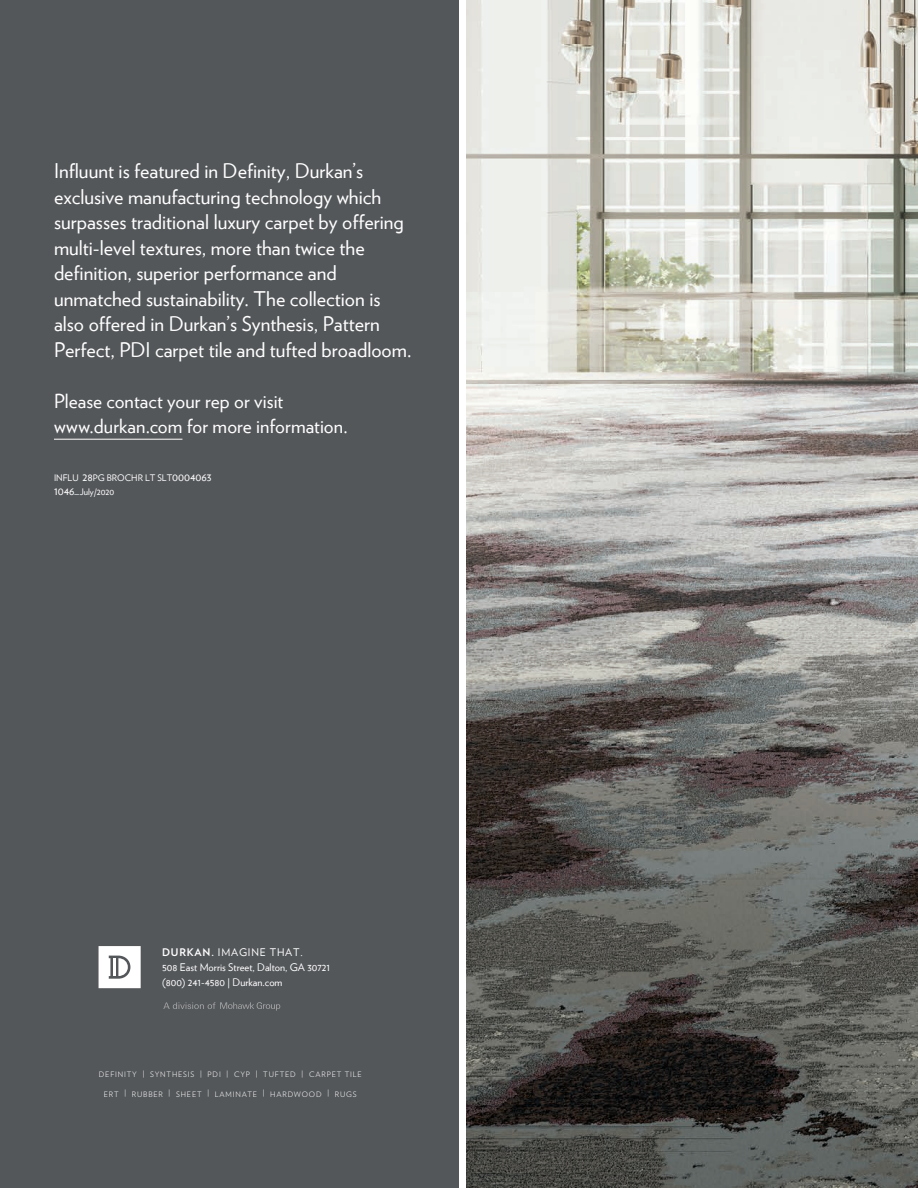
<style>
.page{position:relative;width:918px;height:1188px;background:#fff}
.page>*{position:absolute;margin:0;border:0;box-sizing:border-box;transform-origin:0 0}
.t1{font:20.25px/25.5px "Verlag";color:#fff}
.Underline_Link{font:19.5px/25.5px "Verlag";letter-spacing:.005em;color:#fff}
.t2{font:10.5px "Verlag";color:#fff}
.t3{font:10.5px "Verlag";letter-spacing:.075em;color:#fff}
.t4{font:9px "Verlag";color:#fff}
.t5{font:300 7.5px "Verlag";letter-spacing:.11em;color:#fff}
.s1{font-size:11.25px}
.s2{font-weight:700}
</style>
<div class="page">
<div style="left:0;top:0;width:459px;height:1188px;background:#54575a"></div>
<hr style="left:54px;top:439px;width:128px;height:1px;background:#fff">
<svg style="left:163px;top:1002px;width:117px;height:9px"></svg>
<svg style="left:99px;top:946px;width:42px;height:42px"></svg>
<img style="left:467px;top:0;width:451px;height:1188px">
<p class="t1" style="left:54px;top:157px;width:351px">Influunt is featured in Definity, Durkan’s exclusive manufacturing technology which surpasses traditional luxury carpet by offering multi-level textures, more than twice the definition, superior performance and</p>
<p class="t1" style="left:54px;top:285px;width:359px">unmatched sustainability. The collection is also offered in Durkan’s Synthesis, Pattern<br>Perfect, PDI carpet tile and tufted broadloom.</p>
<p class="Underline_Link" style="left:54px;top:387px;width:295px">Please contact your rep or visit www.durkan.com for more information.</p>
<p class="t4" style="left:54px;top:471px;width:159px">INFLU <span class="s1">28</span>PG BROCHR LT SLT<span class="s1">0004063</span></p>
<p class="t4" style="left:54px;top:485px;width:62px"><span class="s1">1046</span>_July/2020</p>
<p class="t3" style="left:162px;top:945px;width:142px"><span class="s2">DURKAN.</span> IMAGINE THAT.</p>
<p class="t2" style="left:162px;top:960px;width:169px">508 East Morris Street, Dalton, GA 30721</p>
<p class="t2" style="left:162px;top:975px;width:122px">(800) 241-4580 | Durkan.com</p>
<p class="t5" style="left:99px;top:1069px;width:264px">DEFINITY | SYNTHESIS | PDI | CYP | TUFTED | CARPET TILE</p>
<p class="t5" style="left:104px;top:1089px;width:254px">ERT | RUBBER | SHEET | LAMINATE | HARDWOOD | RUGS</p>
</div>
